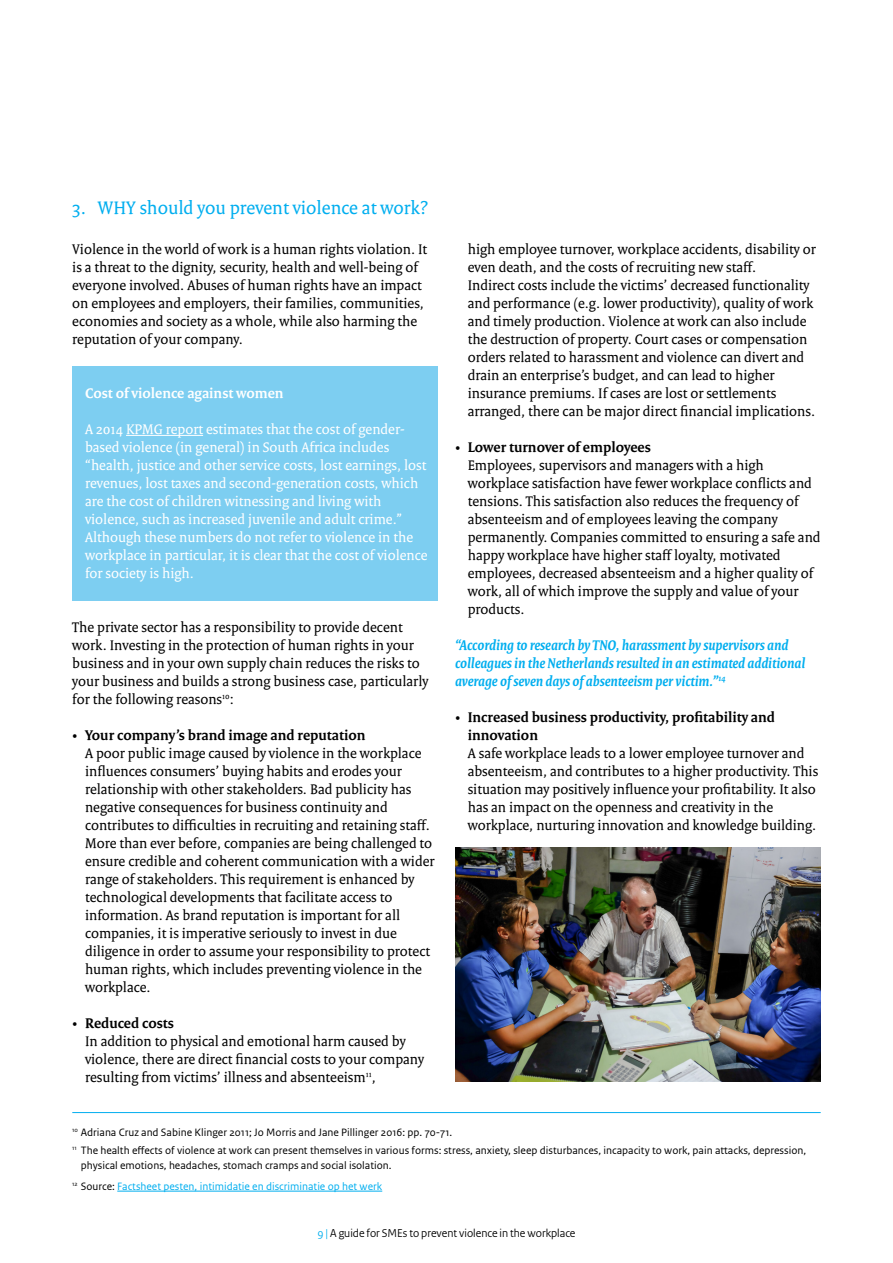
<style>
.page{position:relative;width:893px;height:1263px;background:#fff}
.page>*{position:absolute;margin:0;border:0;box-sizing:border-box;transform-origin:0 0}
.t1{font:19.5px "Rijksoverheid Serif";color:#00aeef}
.t2{font:15px/18px "Rijksoverheid Serif";color:#000}
.t3{font:15px/18px "Rijksoverheid Serif";color:#fff}
.t4{font:italic 700 15px/18px "Rijksoverheid Serif";color:#00aeef}
.t5{font:700 15px/18px "Rijksoverheid Serif";color:#000}
.t6{font:700 15px "Rijksoverheid Serif";color:#fff}
.t7{font:12px "Rijksoverheid Sans Heading";color:#000}
.t8{font:11.25px/18px "Rijksoverheid Sans Text";color:#000}
.s1{color:#00aeef}
</style>
<div class="page">
<div style="left:72px;top:367px;width:366px;height:234px;background:#7dcef1"></div>
<hr style="left:126px;top:435px;width:77px;height:1px;background:#fff">
<hr style="left:117px;top:1191px;width:265px;height:1px;background:#00aeef">
<hr style="left:72px;top:1112px;width:749px;height:1px;background:#00aeef">
<img style="left:455px;top:848px;width:366px;height:234px">
<h1 class="t1" style="left:72px;top:196px;width:357px">3. WHY should you prevent violence at work?</h1>
<p class="t2" style="left:72px;top:240px;width:356px">Violence in the world of work is a human rights violation. It is a threat to the dignity, security, health and well-being of everyone involved. Abuses of human rights have an impact on employees and employers, their families, communities, economies and society as a whole, while also harming the reputation of your company.</p>
<p class="t6" style="left:85px;top:384px;width:200px">Cost of violence against women</p>
<p class="t3" style="left:85px;top:420px;width:344px">A 2014 KPMG report estimates that the cost of gender&shy;based violence (in general) in South Africa includes “health, justice and other service costs, lost earnings, lost revenues, lost taxes and second-generation costs, which are the cost of children witnessing and living with violence, such as increased juvenile and adult crime.” Although these numbers do not refer to violence in the workplace in particular, it is clear that the cost of violence for society is high.</p>
<p class="t2" style="left:72px;top:618px;width:358px">The private sector has a responsibility to provide decent work. Investing in the protection of human rights in your business and in your own supply chain reduces the risks to your business and builds a strong business case, particularly for the following reasons<sup>10</sup>:</p>
<p class="t5" style="left:72px;top:726px;width:295px">• Your company’s brand image and reputation</p>
<p class="t2" style="left:85px;top:744px;width:351px">A poor public image caused by violence in the workplace influences consumers’ buying habits and erodes your relationship with other stakeholders. Bad publicity has negative consequences for business continuity and contributes to difficulties in recruiting and retaining staff.<br>More than ever before, companies are being challenged to ensure credible and coherent communication with a wider range of stakeholders. This requirement is enhanced by technological developments that facilitate access to information. As brand reputation is important for all companies, it is imperative seriously to invest in due diligence in order to assume your responsibility to protect human rights, which includes preventing violence in the workplace.</p>
<p class="t5" style="left:72px;top:1014px;width:103px">• Reduced costs</p>
<p class="t2" style="left:85px;top:1032px;width:341px">In addition to physical and emotional harm caused by violence, there are direct financial costs to your company resulting from victims’ illness and absenteeism<sup>11</sup>,</p>
<p class="t2" style="left:468px;top:240px;width:350px">high employee turnover, workplace accidents, disability or even death, and the costs of recruiting new staff.<br>Indirect costs include the victims’ decreased functionality and performance (e.g. lower productivity), quality of work and timely production. Violence at work can also include the destruction of property. Court cases or compensation orders related to harassment and violence can divert and drain an enterprise’s budget, and can lead to higher insurance premiums. If cases are lost or settlements arranged, there can be major direct financial implications.</p>
<p class="t5" style="left:455px;top:438px;width:197px">• Lower turnover of employees</p>
<p class="t2" style="left:468px;top:456px;width:354px">Employees, supervisors and managers with a high workplace satisfaction have fewer workplace conflicts and tensions. This satisfaction also reduces the frequency of absenteeism and of employees leaving the company permanently. Companies committed to ensuring a safe and happy workplace have higher staff loyalty, motivated employees, decreased absenteeism and a higher quality of work, all of which improve the supply and value of your products.</p>
<p class="t4" style="left:455px;top:636px;width:352px">“According to research by TNO, harassment by supervisors and colleagues in the Netherlands resulted in an estimated additional average of seven days of absenteeism per victim.”<sup>14</sup></p>
<p class="t5" style="left:468px;top:708px;width:309px;text-indent:-13px">• Increased business productivity, profitability and innovation</p>
<p class="t2" style="left:468px;top:744px;width:352px">A safe workplace leads to a lower employee turnover and absenteeism, and contributes to a higher productivity. This situation may positively influence your profitability. It also has an impact on the openness and creativity in the workplace, nurturing innovation and knowledge building.</p>
<p class="t8" style="left:72px;top:1123px;width:735px"><sup>10</sup> Adriana Cruz and Sabine Klinger 2011; Jo Morris and Jane Pillinger 2016: pp. 70-71.<br><sup>11</sup> The health effects of violence at work can present themselves in various forms: stress, anxiety, sleep disturbances, incapacity to work, pain attacks, depression,</p>
<p class="t8" style="left:72px;top:1155px;width:321px;line-height:21px;text-indent:9px">physical emotions, headaches, stomach cramps and social isolation.<br><sup>12</sup> Source: <span class="s1">Factsheet pesten, intimidatie en discriminatie op het werk</span></p>
<p class="t7" style="left:317px;top:1226px;width:260px"><span class="s1">9 |</span> A guide for SMEs to prevent violence in the workplace</p>
</div>
